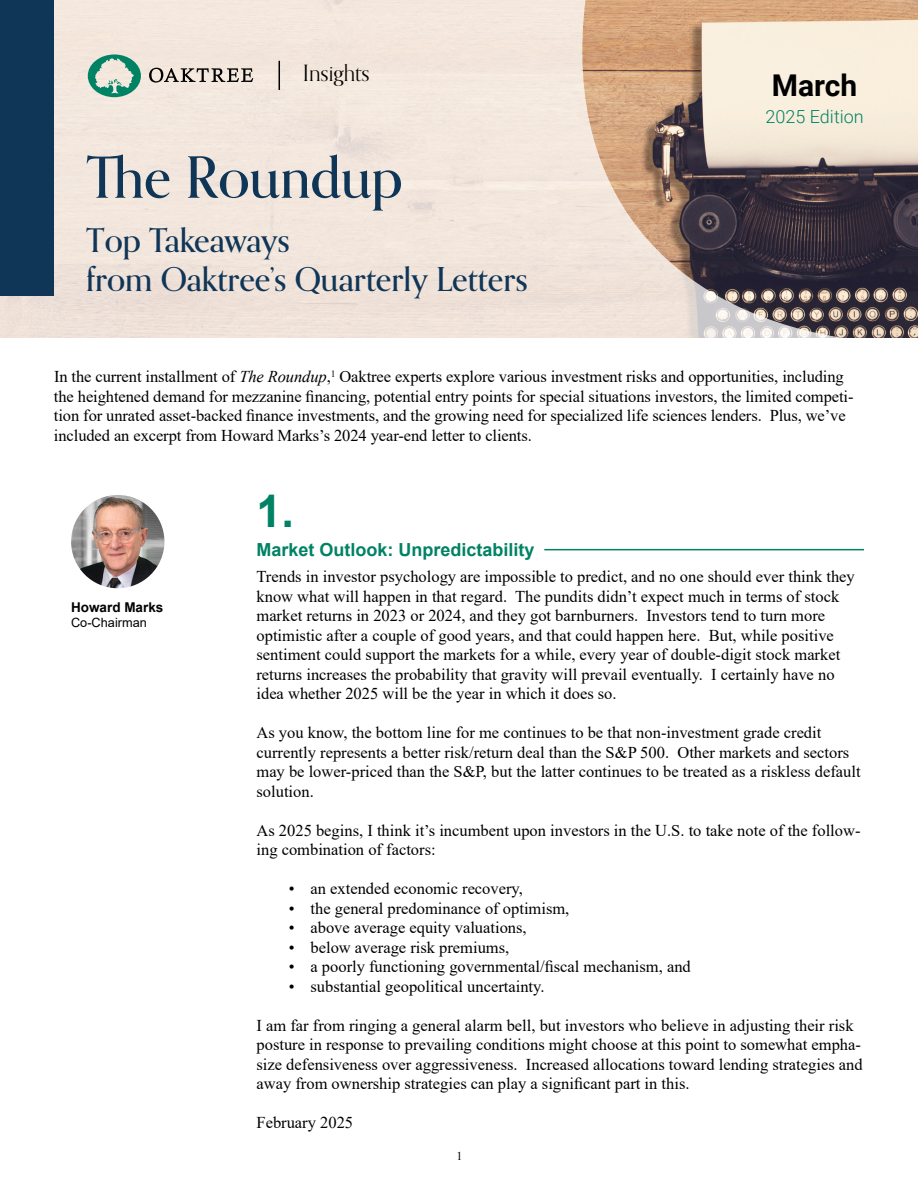
<style>
.page{position:relative;width:918px;height:1188px;background:#fff}
.page>*{position:absolute;margin:0;border:0;box-sizing:border-box;transform-origin:0 0}
.t1{font:500 57px "Orpheus Pro";color:#0f3557}
.t2{font:700 45px "Arial";color:#008265}
.t3{font:500 33px/39px "Orpheus Pro";color:#0f3557}
.t4{font:700 30px "Roboto";color:#000}
.t5{font:22.5px "Orpheus Pro";color:#000}
.t6{font:700 18px "Arial";color:#008265}
.t7{font:300 18px "Roboto";color:#008265}
.t8{font:16.5px/19.5px "Times New Roman";color:#000}
.t9{font:700 13.5px "Arial";color:#000}
.t10{font:12.75px "Arial";color:#000}
.t11{font:12px "Times New Roman";color:#000}
.s1{font-style:italic}
</style>
<div class="page">
<img style="left:851px;top:0;width:67px;height:337px">
<svg style="left:0;top:0;width:851px;height:338px;background:#dccdc2"></svg>
<hr style="left:544px;top:549px;width:320px;height:1px;background:#008265">
<svg style="left:88px;top:54px;width:53px;height:43px;background:#8bbba9"></svg>
<svg style="left:149px;top:68px;width:104px;height:15px;background:#a79f98"></svg>
<svg style="left:279px;top:61px;width:1px;height:29px"></svg>
<div style="left:0;top:0;width:54px;height:296px;background:#0f3557"></div>
<img style="left:71px;top:495px;width:93px;height:93px;border-radius:47px">
<h3 class="t5" style="left:303px;top:60px;width:68px">Insights</h3>
<h1 class="t1" style="left:86px;top:142px;width:318px">The Roundup</h1>
<h3 class="t3" style="left:86px;top:220px;width:443px">Top Takeaways<br>from Oaktree’s Quarterly Letters</h3>
<h3 class="t4" style="left:772px;top:64px;width:87px">March</h3>
<p class="t7" style="left:765px;top:104px;width:100px">2025 Edition</p>
<p class="t8" style="left:54px;top:366px;width:801px">In the current installment of <span class="s1">The Roundup</span>,<sup>1</sup> Oaktree experts explore various investment risks and opportunities, including the heightened demand for mezzanine financing, potential entry points for special situations investors, the limited competi&shy;tion for unrated asset-backed finance investments, and the growing need for specialized life sciences lenders. Plus, we’ve included an excerpt from Howard Marks’s 2024 year-end letter to clients.</p>
<p class="t9" style="left:71px;top:598px;width:94px">Howard Marks</p>
<p class="t10" style="left:71px;top:614px;width:77px">Co-Chairman</p>
<h2 class="t2" style="left:256px;top:480px;width:39px">1.</h2>
<p class="t6" style="left:256px;top:537px;width:280px">Market Outlook: Unpredictability</p>
<p class="t8" style="left:256px;top:566px;width:600px">Trends in investor psychology are impossible to predict, and no one should ever think they know what will happen in that regard. The pundits didn’t expect much in terms of stock market returns in 2023 or 2024, and they got barnburners. Investors tend to turn more optimistic after a couple of good years, and that could happen here. But, while positive sentiment could support the markets for a while, every year of double-digit stock market returns increases the probability that gravity will prevail eventually. I certainly have no idea whether 2025 will be the year in which it does so.</p>
<p class="t8" style="left:256px;top:722px;width:606px">As you know, the bottom line for me continues to be that non-investment grade credit currently represents a better risk/return deal than the S&amp;P 500. Other markets and sectors may be lower-priced than the S&amp;P, but the latter continues to be treated as a riskless default solution.</p>
<p class="t8" style="left:256px;top:820px;width:606px">As 2025 begins, I think it’s incumbent upon investors in the U.S. to take note of the follow&shy;ing combination of factors:</p>
<p class="t8" style="left:289px;top:878px;width:236px">• an extended economic recovery,</p>
<p class="t8" style="left:289px;top:898px;width:282px">• the general predominance of optimism,</p>
<p class="t8" style="left:289px;top:917px;width:239px">• above average equity valuations,</p>
<p class="t8" style="left:289px;top:937px;width:222px">• below average risk premiums,</p>
<p class="t8" style="left:289px;top:956px;width:403px">• a poorly functioning governmental/fiscal mechanism, and</p>
<p class="t8" style="left:289px;top:976px;width:257px">• substantial geopolitical uncertainty.</p>
<p class="t8" style="left:256px;top:1015px;width:608px">I am far from ringing a general alarm bell, but investors who believe in adjusting their risk posture in response to prevailing conditions might choose at this point to somewhat empha&shy;size defensiveness over aggressiveness. Increased allocations toward lending strategies and away from ownership strategies can play a significant part in this.</p>
<p class="t8" style="left:256px;top:1112px;width:98px">February 2025</p>
<p class="t11" style="left:457px;top:1148px;width:7px">1</p>
</div>
